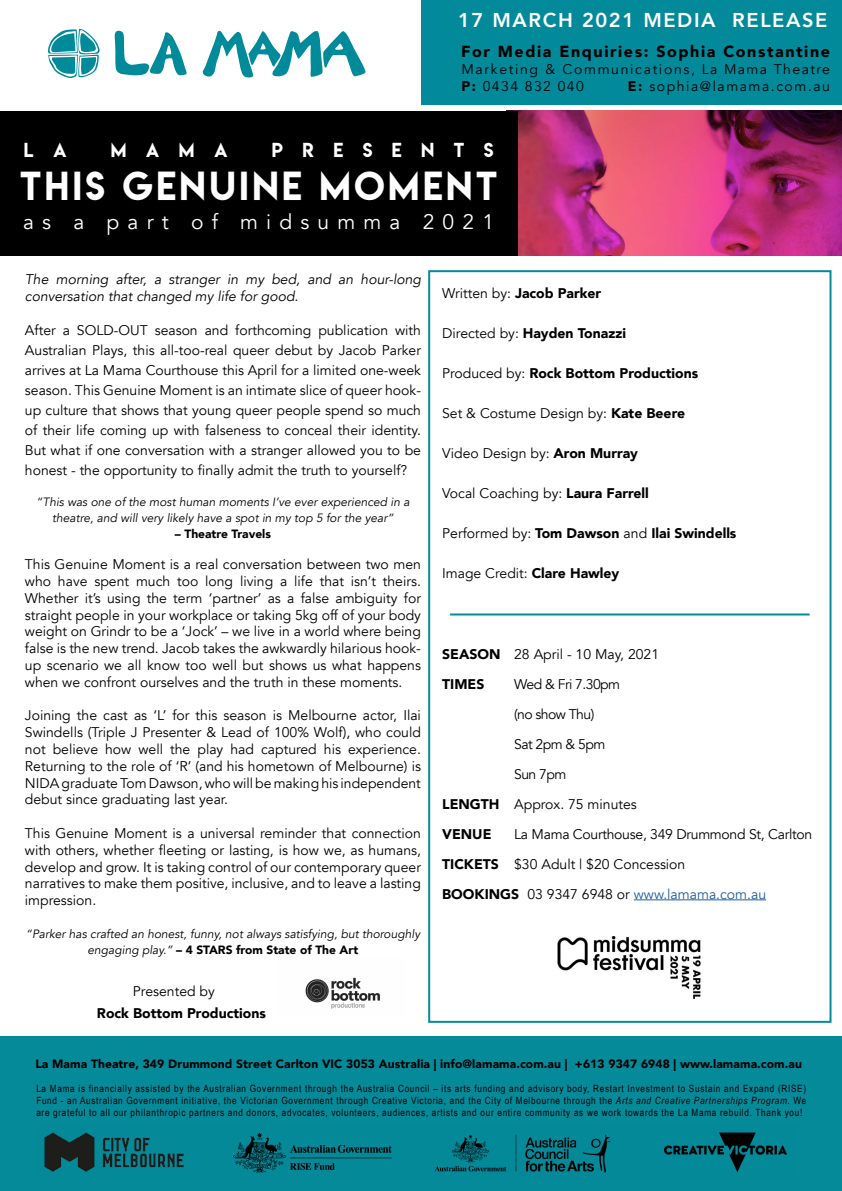
<style>
.page{position:relative;width:842px;height:1191px;background:#fff}
.page>*{position:absolute;margin:0;border:0;box-sizing:border-box;transform-origin:0 0}
.t1{font:36px "Lemon Milk";letter-spacing:.1em;color:#fff}
.t2{font:21px "Avenir";letter-spacing:.39em;color:#fff}
.t3{font:800 20px "Avenir";letter-spacing:.08em;color:#fff}
.t4{font:18px "Lemon Milk";letter-spacing:1.08em;color:#fff}
.t5{font:900 16px "Avenir";letter-spacing:.1em;color:#000}
.t6{font:14px/16.8px "Avenir";color:#000;text-align:justify}
.t7{font:900 14px "Avenir";color:#000}
.t8{font:italic 14px/16.8px "Avenir";color:#000}
.t9{font:14px/16.8px "Avenir";letter-spacing:.11em;color:#000101}
.t10{font:14px "Avenir";letter-spacing:-.04em;color:#000}
.t11{font:800 14px "Avenir";color:#fff}
.t12{font:italic 12px/16px "Avenir";color:#000;text-align:center}
.t13{font:900 12px "Avenir";letter-spacing:.01em;color:#000}
.t14{font:10px/12px "Arial Narrow";letter-spacing:.07em;color:#000;text-align:justify}
.s1{color:#000101}
.s2{font-weight:900}
.s3{font-weight:900;font-style:normal}
.s4{font-weight:400}
.s5{color:#215e9e}
.s6{font-style:italic}
</style>
<div class="page">
<hr style="left:634px;top:899px;width:132px;height:1px;background:#215e9e">
<div style="left:428px;top:270px;width:403px;height:752px;border:2px solid #058a9a"></div>
<svg style="left:48px;top:29px;width:52px;height:49px"></svg>
<svg style="left:202px;top:30px;width:164px;height:48px"></svg>
<svg style="left:114px;top:31px;width:73px;height:45px"></svg>
<div style="left:421px;top:0;width:421px;height:104px;background:#028a9a"></div>
<img style="left:517px;top:111px;width:325px;height:144px">
<img style="left:557px;top:936px;width:144px;height:62px">
<hr style="left:450px;top:613px;width:360px;height:2px;background:#058a9a">
<div style="left:0;top:111px;width:517px;height:144px;background:#000"></div>
<div style="left:0;top:1036px;width:842px;height:155px;background:#058a9a"></div>
<img style="left:44px;top:1132px;width:743px;height:41px">
<img style="left:305px;top:977px;width:75px;height:32px">
<p class="t11" style="left:700px;top:5px;width:131px">9 NOVEMBER 2020</p>
<h3 class="t3" style="left:458px;top:4px;width:371px">17 MARCH 2021 MEDIA RELEASE</h3>
<p class="t5" style="left:461px;top:38px;width:370px">For Media Enquiries: <span class="s1">Sophia Constantine</span></p>
<p class="t9" style="left:461px;top:61px;width:370px">Marketing &amp; Communications, La Mama Theatre<br><span class="s2">P:</span> 0434 832 040</p>
<p class="t9" style="left:628px;top:78px;width:204px"><span class="s2">E:</span> sophia@lamama.com.au</p>
<p class="t4" style="left:24px;top:137px;width:44px">L A</p>
<p class="t4" style="left:111px;top:137px;width:118px">MAMA</p>
<p class="t4" style="left:272px;top:137px;width:223px">PRESENTS</p>
<h1 class="t1" style="left:20px;top:160px;width:479px">THIS GENUINE MOMENT</h1>
<h2 class="t2" style="left:23px;top:209px;width:472px">as a part of midsumma 2021</h2>
<p class="t8" style="left:25px;top:271px;width:398px">The morning after, a stranger in my bed, and an hour-long conversation that changed my life for good.</p>
<p class="t6" style="left:25px;top:321px;width:398px;line-height:20px">After a SOLD-OUT season and forthcoming publication with Australian Plays, this all-too-real queer debut by Jacob Parker arrives at La Mama Courthouse this April for a limited one-week season. This Genuine Moment is an intimate slice of queer hook&shy;up culture that shows that young queer people spend so much of their life coming up with falseness to conceal their identity.<br>But what if one conversation with a stranger allowed you to be honest - the opportunity to finally admit the truth to yourself?</p>
<p class="t12" style="left:36px;top:494px;width:375px">“This was one of the most human moments I’ve ever experienced in a theatre, and will very likely have a spot in my top 5 for the year”</p>
<p class="t13" style="left:175px;top:523px;width:97px">– Theatre Travels</p>
<p class="t6" style="left:25px;top:556px;width:398px">This Genuine Moment is a real conversation between two men who have spent much too long living a life that isn’t theirs.<br>Whether it’s using the term ‘partner’ as a false ambiguity for straight people in your workplace or taking 5kg off of your body weight on Grindr to be a ‘Jock’ – we live in a world where being false is the new trend. Jacob takes the awkwardly hilarious hook&shy;up scenario we all know too well but shows us what happens when we confront ourselves and the truth in these moments.</p>
<p class="t6" style="left:25px;top:707px;width:398px">Joining the cast as ‘L’ for this season is Melbourne actor, Ilai Swindells (Triple J Presenter &amp; Lead of 100% Wolf), who could not believe how well the play had captured his experience.<br>Returning to the role of ‘R’ (and his hometown of Melbourne) is NIDA graduate Tom Dawson, who will be making his independent debut since graduating last year.</p>
<p class="t6" style="left:25px;top:825px;width:398px">This Genuine Moment is a universal reminder that connection with others, whether fleeting or lasting, is how we, as humans, develop and grow. It is taking control of our contemporary queer narratives to make them positive, inclusive, and to leave a lasting impression.</p>
<p class="t12" style="left:26px;top:926px;width:396px">“Parker has crafted an honest, funny, not always satisfying, but thoroughly engaging play.” <span class="s3">– 4 STARS from State of The Art</span></p>
<p class="t6" style="left:133px;top:983px;width:83px">Presented by</p>
<p class="t7" style="left:97px;top:1001px;width:170px">Rock Bottom Productions</p>
<p class="t7" style="left:442px;top:281px;width:161px"><span class="s4">Written by:</span> Jacob Parker</p>
<p class="t7" style="left:442px;top:321px;width:185px"><span class="s4">Directed by:</span> Hayden Tonazzi</p>
<p class="t7" style="left:442px;top:361px;width:258px"><span class="s4">Produced by:</span> Rock Bottom Productions</p>
<p class="t6" style="left:442px;top:405px;width:244px">Set &amp; Costume Design by: <span class="s2">Kate Beere</span></p>
<p class="t6" style="left:442px;top:445px;width:197px">Video Design by: <span class="s2">Aron Murray</span></p>
<p class="t6" style="left:442px;top:485px;width:208px">Vocal Coaching by: <span class="s2">Laura Farrell</span></p>
<p class="t7" style="left:442px;top:521px;width:296px"><span class="s4">Performed by:</span> Tom Dawson <span class="s4">and</span> Ilai Swindells</p>
<p class="t6" style="left:442px;top:565px;width:179px">Image Credit: <span class="s2">Clare Hawley</span></p>
<p class="t6" style="left:442px;top:639px;width:218px;line-height:30px"><span class="s2">SEASON</span> 28 April - 10 May, 2021<br><span class="s2">TIMES</span></p>
<p class="t10" style="left:514px;top:675px;width:107px">Wed &amp; Fri 7.30pm</p>
<p class="t10" style="left:514px;top:705px;width:82px">(no show Thu)</p>
<p class="t10" style="left:514px;top:735px;width:93px">Sat 2pm &amp; 5pm</p>
<p class="t6" style="left:514px;top:766px;width:54px">Sun 7pm</p>
<p class="t6" style="left:442px;top:796px;width:196px"><span class="s2">LENGTH</span> Approx. 75 minutes</p>
<p class="t7" style="left:442px;top:822px;width:51px">VENUE</p>
<p class="t6" style="left:442px;top:819px;width:372px;line-height:30px;text-align:left;text-indent:72px">La Mama Courthouse, 349 Drummond St, Carlton<br><span class="s2">TICKETS</span> $30 Adult | $20 Concession<br><span class="s2">BOOKINGS</span> 03 9347 6948 or <span class="s5">www.lamama.com.au</span></p>
<p class="t13" style="left:35px;top:1054px;width:768px">La Mama Theatre, 349 Drummond Street Carlton VIC 3053 Australia | info@lamama.com.au | +613 9347 6948 | www.lamama.com.au</p>
<p class="t14" style="left:36px;top:1082px;width:771px">La Mama is financially assisted by the Australian Government through the Australia Council – its arts funding and advisory body, Restart Investment to Sustain and Expand (RISE)<br>Fund - an Australian Government initiative, the Victorian Government through Creative Victoria, and the City of Melbourne through the <span class="s6">Arts and Creative Partnerships Program</span>. We are grateful to all our philanthropic partners and donors, advocates, volunteers, audiences, artists and our entire community as we work towards the La Mama rebuild. Thank you!</p>
</div>
